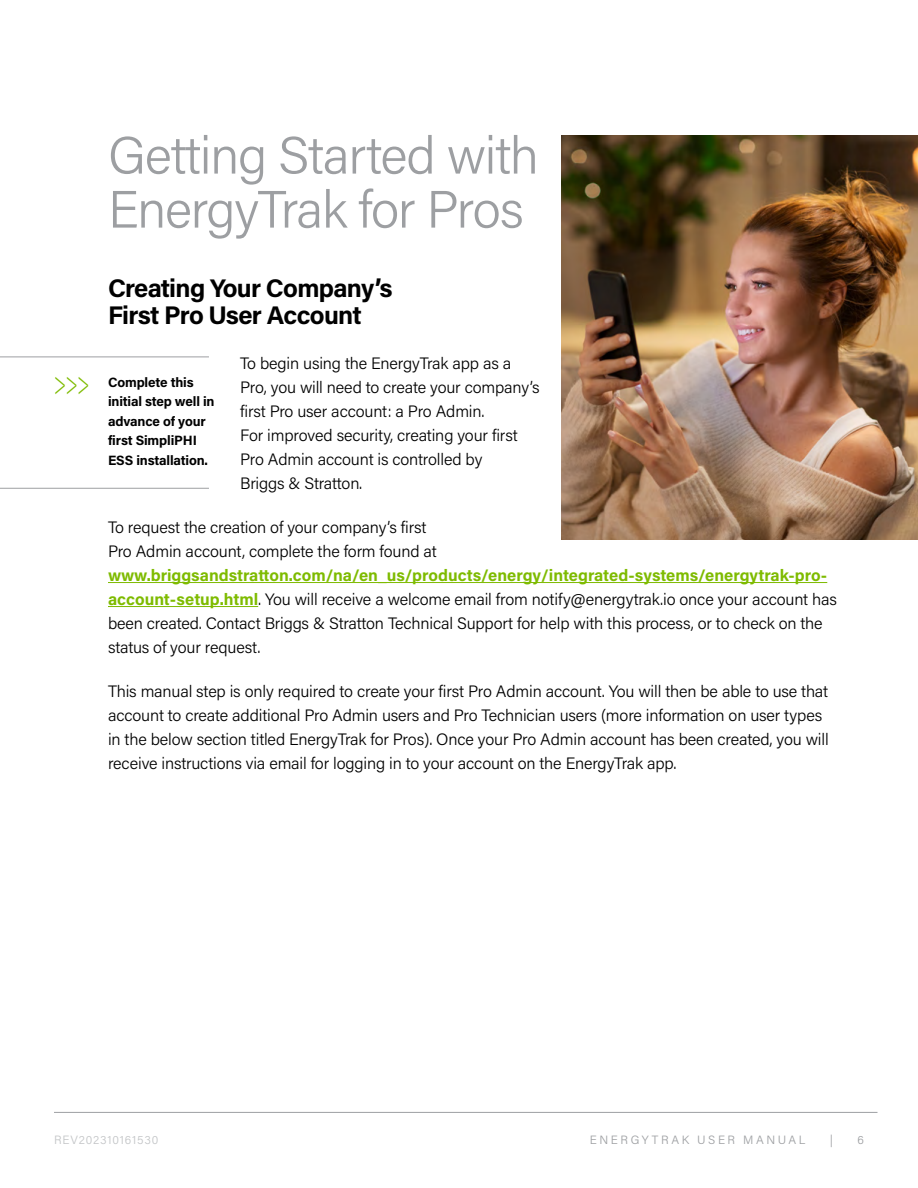
<style>
.page{position:relative;width:918px;height:1188px;background:#fff}
.page>*{position:absolute;margin:0;border:0;box-sizing:border-box;transform-origin:0 0}
.t1{font:300 52.5px/54px "Acumin Pro";letter-spacing:-.025em;color:#9d9fa2}
.t2{font:36px "Colonna";color:#7ebb00;scale:.5 1}
.t3{font:700 25.5px/27px "Acumin Pro";letter-spacing:-.025em;color:#000}
.t4{font:300 16.5px/24px "Acumin Pro";letter-spacing:-.01em;color:#000}
.t5{font:700 13.5px/19.5px "Acumin Pro";letter-spacing:-.01em;color:#000}
.t6{font:300 12px "Acumin Pro";letter-spacing:.215em;color:#9d9fa2}
.t7{font:300 12px "Acumin Pro";letter-spacing:.07em;color:#c2c4c6}
.s1{font-weight:700;color:#7ebb00}
</style>
<div class="page">
<hr style="left:54px;top:1112px;width:824px;height:1px;background:#9d9fa2">
<hr style="left:108px;top:582px;width:719px;height:1px;background:#7ebb00">
<hr style="left:108px;top:606px;width:150px;height:1px;background:#7ebb00">
<img style="left:562px;top:135px;width:356px;height:405px">
<hr style="left:0;top:357px;width:209px;height:1px;background:#9d9fa2">
<hr style="left:0;top:488px;width:209px;height:1px;background:#9d9fa2">
<h2 class="t2" style="left:54px;top:360px;width:73px">&gt;&gt;&gt;</h2>
<h1 class="t1" style="left:108px;top:126px;width:432px">Getting Started with<br>EnergyTrak for Pros</h1>
<h3 class="t3" style="left:108px;top:274px;width:286px">Creating Your Company’s<br>First Pro User Account</h3>
<p class="t4" style="left:240px;top:350px;width:301px">To begin using the EnergyTrak app as a Pro, you will need to create your company’s first Pro user account: a Pro Admin.<br>For improved security, creating your first Pro Admin account is controlled by<br>Briggs &amp; Stratton.</p>
<p class="t4" style="left:108px;top:515px;width:330px">To request the creation of your company’s first<br>Pro Admin account, complete the form found at</p>
<p class="t4" style="left:108px;top:563px;width:730px"><span class="s1">www.briggsandstratton.com/na/en_us/products/energy/integrated-systems/energytrak-pro&shy;account-setup.html</span>. You will receive a welcome email from notify@energytrak.io once your account has been created. Contact Briggs &amp; Stratton Technical Support for help with this process, or to check on the status of your request.</p>
<p class="t4" style="left:108px;top:679px;width:722px">This manual step is only required to create your first Pro Admin account. You will then be able to use that account to create additional Pro Admin users and Pro Technician users (more information on user types in the below section titled EnergyTrak for Pros). Once your Pro Admin account has been created, you will receive instructions via email for logging in to your account on the EnergyTrak app.</p>
<p class="t5" style="left:108px;top:372px;width:108px">Complete this initial step well in advance of your first SimpliPHI<br>ESS installation.</p>
<p class="t7" style="left:54px;top:1131px;width:106px">REV202310161530</p>
<p class="t6" style="left:590px;top:1131px;width:217px">ENERGYTRAK USER MANUAL</p>
<p class="t6" style="left:830px;top:1131px;width:5px">|</p>
<p class="t6" style="left:858px;top:1131px;width:8px">6</p>
</div>
